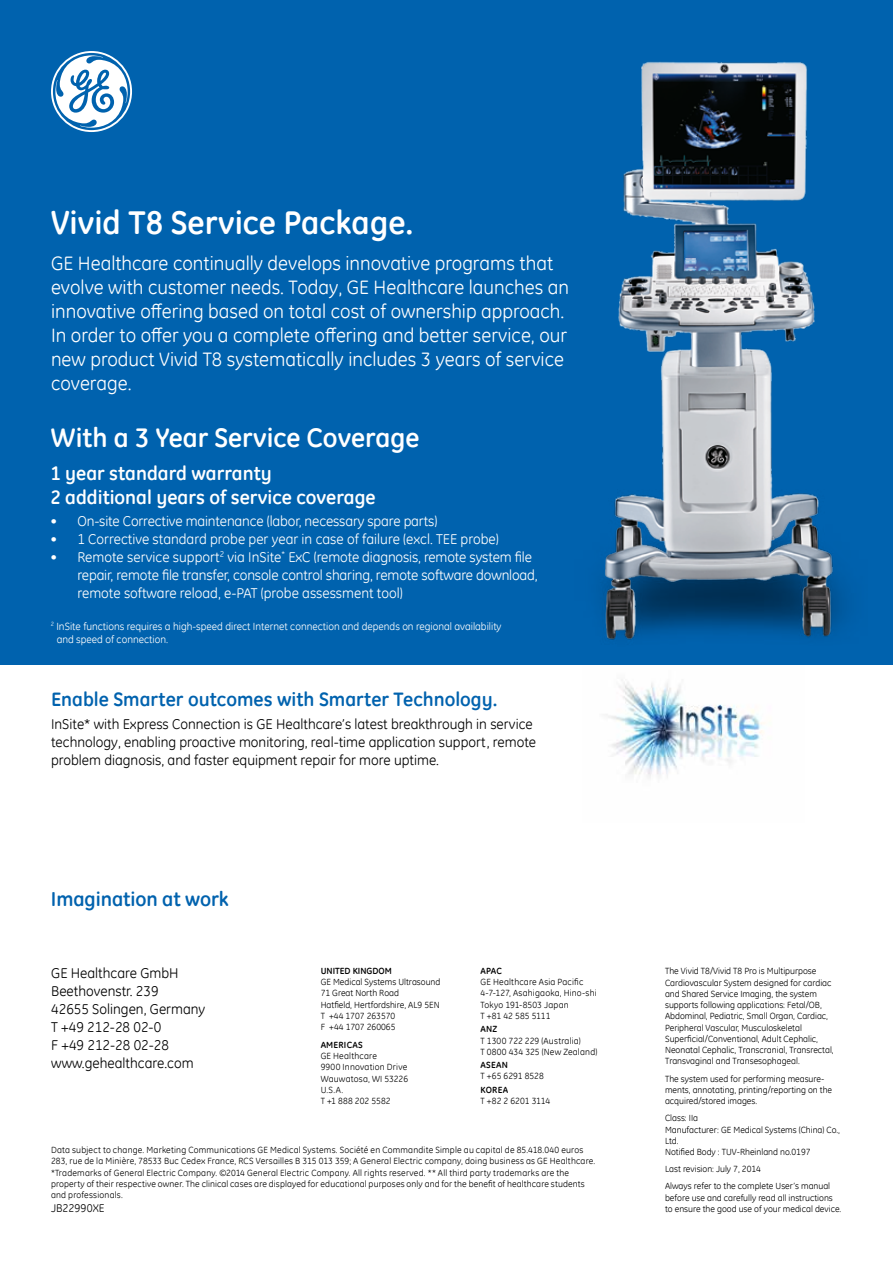
<style>
.page{position:relative;width:893px;height:1263px;background:#fff}
.page>*{position:absolute;margin:0;border:0;box-sizing:border-box;transform-origin:0 0}
.t1{font:700 33px "GE Inspira";color:#fff}
.t2{font:700 27px "GE Inspira";color:#fff}
.t3{font:700 20.25px "GE Inspira";letter-spacing:-.005em;color:#0062ae}
.t4{font:19.5px/24px "GE Inspira";color:#fff}
.t5{font:700 19.5px/23.4px "GE Inspira";color:#fff}
.t6{font:700 19.5px "GE Inspira";color:#0062ae}
.t7{font:14.25px/18px "GE Inspira";letter-spacing:-.01em;color:#fff}
.t8{font:14.25px/18px "GE Inspira";color:#000}
.t9{font:11.25px "GE Inspira";letter-spacing:.01em;color:#000}
.t10{font:10.5px/13.5px "GE Inspira";color:#fff}
.t11{font:9px/11.2px "GE Inspira";color:#000}
.t12{font:9px/11.2px "GE Inspira";letter-spacing:.02em;color:#000}
.t13{font:700 9px "GE Inspira";letter-spacing:.015em;color:#000}
</style>
<div class="page">
<img style="left:606px;top:682px;width:159px;height:96px">
<div style="left:0;top:0;width:893px;height:665px;background:#0062ae"></div>
<img style="left:600px;top:61px;width:247px;height:579px">
<svg style="left:51px;top:51px;width:81px;height:81px"></svg>
<h1 class="t1" style="left:51px;top:202px;width:364px">Vivid T8 Service Package.</h1>
<p class="t4" style="left:51px;top:251px;width:519px">GE Healthcare continually develops innovative programs that evolve with customer needs. Today, GE Healthcare launches an innovative offering based on total cost of ownership approach.<br>In order to offer you a complete offering and better service, our new product Vivid T8 systematically includes 3 years of service coverage.</p>
<h2 class="t2" style="left:51px;top:420px;width:370px">With a 3 Year Service Coverage</h2>
<h3 class="t5" style="left:50px;top:461px;width:327px">1 year standard warranty<br>2 additional years of service coverage</h3>
<h3 class="t7" style="left:50px;top:512px;width:388px">• On-site Corrective maintenance (labor, necessary spare parts)</h3>
<h3 class="t7" style="left:50px;top:530px;width:450px">• 1 Corrective standard probe per year in case of failure (excl. TEE probe)</h3>
<h3 class="t7" style="left:77px;top:548px;width:462px;text-indent:-27px">• Remote service support<sup>2</sup> via InSite<sup>*</sup> ExC (remote diagnosis, remote system file repair, remote file transfer, console control sharing, remote software download, remote software reload, e-PAT (probe assessment tool)</h3>
<p class="t10" style="left:57px;top:619px;width:446px;text-indent:-6px"><sup>2</sup> InSite functions requires a high-speed direct Internet connection and depends on regional availability and speed of connection.</p>
<h3 class="t6" style="left:51px;top:687px;width:448px">Enable Smarter outcomes with Smarter Technology.</h3>
<h3 class="t8" style="left:51px;top:714px;width:487px">InSite* with Express Connection is GE Healthcare’s latest breakthrough in service technology, enabling proactive monitoring, real-time application support, remote problem diagnosis, and faster equipment repair for more uptime.</h3>
<h3 class="t3" style="left:51px;top:886px;width:179px">Imagination at work</h3>
<h3 class="t8" style="left:51px;top:964px;width:156px">GE Healthcare GmbH<br>Beethovenstr. 239<br>42655 Solingen, Germany<br>T +49 212-28 02-0<br>F +49 212-28 02-28 www.gehealthcare.com</h3>
<p class="t13" style="left:321px;top:965px;width:73px">UNITED KINGDOM</p>
<p class="t11" style="left:321px;top:976px;width:121px">GE Medical Systems Ultrasound<br>71 Great North Road<br>Hatfield, Hertfordshire, AL9 5EN<br>T +44 1707 263570<br>F +44 1707 260065</p>
<p class="t13" style="left:321px;top:1039px;width:44px">AMERICAS</p>
<p class="t12" style="left:321px;top:1050px;width:89px">GE Healthcare<br>9900 Innovation Drive<br>Wauwatosa, WI 53226<br>U.S.A.<br>T +1 888 202 5582</p>
<p class="t13" style="left:480px;top:965px;width:23px">APAC</p>
<p class="t12" style="left:480px;top:976px;width:118px">GE Healthcare Asia Pacific<br>4-7-127, Asahigaoka, Hino-shi<br>Tokyo 191-8503 Japan<br>T +81 42 585 5111</p>
<p class="t13" style="left:480px;top:1023px;width:18px">ANZ</p>
<p class="t12" style="left:480px;top:1035px;width:118px">T 1300 722 229 (Australia)<br>T 0800 434 325 (New Zealand)</p>
<p class="t13" style="left:480px;top:1059px;width:29px">ASEAN</p>
<p class="t11" style="left:480px;top:1070px;width:65px">T +65 6291 8528</p>
<p class="t13" style="left:480px;top:1084px;width:12px">Korea</p>
<p class="t11" style="left:480px;top:1095px;width:71px">T +82 2 6201 3114</p>
<p class="t12" style="left:51px;top:1144px;width:546px">Data subject to change. Marketing Communications GE Medical Systems. Société en Commandite Simple au capital de 85.418.040 euros 283, rue de la Minière, 78533 Buc Cedex France, RCS Versailles B 315 013 359; A General Electric company, doing business as GE Healthcare. *Trademarks of General Electric Company. ©2014 General Electric Company. All rights reserved. ** All third party trademarks are the property of their respective owner. The clinical cases are displayed for educational purposes only and for the benefit of healthcare students and professionals.</p>
<p class="t9" style="left:51px;top:1200px;width:55px">JB22990XE</p>
<p class="t11" style="left:665px;top:965px;width:170px">The Vivid T8/Vivid T8 Pro is Multipurpose Cardiovascular System designed for cardiac and Shared Service Imaging, the system supports following applications: Fetal/OB, Abdominal, Pediatric, Small Organ, Cardiac, Peripheral Vascular, Musculoskeletal Superficial/Conventional, Adult Cephalic, Neonatal Cephalic, Transcranial, Transrectal, Transvaginal and Transesophageal.</p>
<p class="t11" style="left:665px;top:1073px;width:169px">The system used for performing measure&shy;ments, annotating, printing/reporting on the acquired/stored images.</p>
<p class="t11" style="left:665px;top:1112px;width:177px">Class: IIa<br>Manufacturer: GE Medical Systems (China) Co.,<br>Ltd.<br>Notified Body : TUV-Rheinland no.0197</p>
<p class="t11" style="left:665px;top:1160px;width:167px;line-height:17.2px">Last revision: July 7, 2014<br>Always refer to the complete User’s manual</p>
<p class="t11" style="left:665px;top:1192px;width:178px">before use and carefully read all instructions to ensure the good use of your medical device.</p>
</div>
